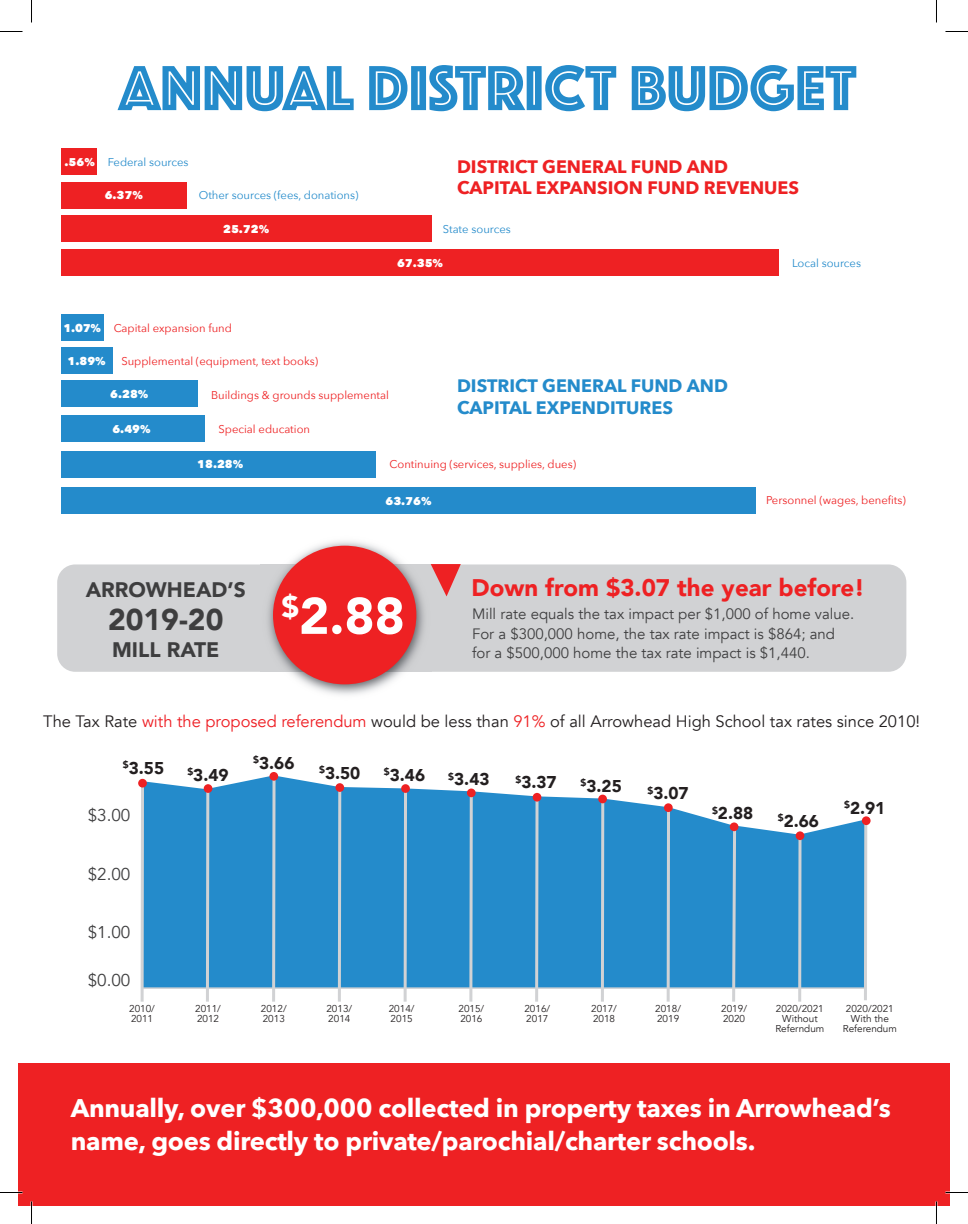
<style>
.page{position:relative;width:968px;height:1224px;background:#fff}
.page>*{position:absolute;margin:0;border:0;box-sizing:border-box;transform-origin:0 0}
.t1{font:66px "Phosphate Inline";color:#248bcb}
.t2{font:900 51px "Avenir";color:#fff}
.t3{font:900 30px "Avenir";color:#3e3e3f}
.t4{font:700 25.5px/33px "Avenir Next";letter-spacing:-.01em;color:#fff}
.t5{font:900 24px "Avenir";color:#ee2123}
.t6{font:900 21px "Avenir";color:#3e3e3f}
.t7{font:700 18px "Avenir Next";color:#ee2123}
.t8{font:700 18px/21.6px "Avenir Next";color:#248bcb}
.t9{font:900 17.1px "Avenir";color:#231f20}
.t10{font:17.1px "Avenir";color:#3e3e3f}
.t11{font:16.5px "Avenir";color:#231f20}
.t12{font:15px/19.5px "Avenir";color:#3e3e3f}
.t13{font:11.25px "Avenir Next";color:#ee2123}
.t14{font:11.25px "Avenir Next";color:#248bcb}
.t15{font:800 11.25px "Avenir Next";color:#fff}
.t16{font:9.9px/9.9px "Avenir";color:#231f20}
.t17{font:900 9.9px "Avenir";color:#231f20}
.s1{font-weight:800;color:#fff}
.s2{color:#ee1d23}
.s3{color:#ee2123}
</style>
<div class="page">
<div style="left:18px;top:1064px;width:932px;height:142px;background:#ee2123"></div>
<div style="left:61px;top:182px;width:125px;height:26px;background:#ee2123"></div>
<div style="left:61px;top:149px;width:36px;height:26px;background:#ee2123"></div>
<div style="left:61px;top:215px;width:370px;height:27px;background:#ee2123"></div>
<div style="left:61px;top:250px;width:718px;height:26px;background:#ee2123"></div>
<div style="left:61px;top:314px;width:42px;height:27px;background:#248bcb"></div>
<div style="left:61px;top:347px;width:51px;height:27px;background:#248bcb"></div>
<div style="left:61px;top:381px;width:136px;height:26px;background:#248bcb"></div>
<div style="left:61px;top:451px;width:315px;height:26px;background:#248bcb"></div>
<div style="left:61px;top:416px;width:143px;height:26px;background:#248bcb"></div>
<div style="left:61px;top:487px;width:694px;height:27px;background:#248bcb"></div>
<svg style="left:142px;top:775px;width:721px;height:212px;background:#3e98d1"></svg>
<hr style="left:141px;top:987px;width:724px;height:2px;background:#d1d2d4">
<hr style="left:141px;top:782px;width:3px;height:220px;background:#d1d2d4">
<hr style="left:206px;top:790px;width:3px;height:212px;background:#d1d2d4">
<hr style="left:272px;top:775px;width:3px;height:227px;background:#d1d2d4">
<hr style="left:338px;top:787px;width:3px;height:215px;background:#d1d2d4">
<svg style="left:403px;top:793px;width:4px;height:209px"></svg>
<svg style="left:469px;top:797px;width:4px;height:205px"></svg>
<hr style="left:535px;top:796px;width:3px;height:206px;background:#d1d2d4">
<hr style="left:601px;top:800px;width:3px;height:202px;background:#d1d2d4">
<svg style="left:666px;top:812px;width:4px;height:190px"></svg>
<svg style="left:730px;top:830px;width:7px;height:172px"></svg>
<hr style="left:798px;top:837px;width:3px;height:165px;background:#d1d2d4">
<svg style="left:863px;top:825px;width:4px;height:175px"></svg>
<div style="left:138px;top:779px;width:9px;height:9px;background:#ee2123;border-radius:50%"></div>
<div style="left:204px;top:784px;width:8px;height:9px;background:#ee2123;border-radius:50%"></div>
<div style="left:335px;top:783px;width:9px;height:9px;background:#ee2123;border-radius:50%"></div>
<div style="left:269px;top:772px;width:9px;height:9px;background:#ee2123;border-radius:50%"></div>
<div style="left:401px;top:784px;width:9px;height:9px;background:#ee2123;border-radius:50%"></div>
<div style="left:467px;top:789px;width:8px;height:8px;background:#ee2123;border-radius:50%"></div>
<div style="left:532px;top:793px;width:9px;height:9px;background:#ee2123;border-radius:50%"></div>
<div style="left:598px;top:795px;width:9px;height:8px;background:#ee2123;border-radius:50%"></div>
<div style="left:664px;top:803px;width:8px;height:9px;background:#ee2123;border-radius:50%"></div>
<div style="left:729px;top:822px;width:9px;height:9px;background:#ee2123;border-radius:50%"></div>
<div style="left:795px;top:831px;width:9px;height:9px;background:#ee2123;border-radius:50%"></div>
<svg style="left:861px;top:816px;width:9px;height:9px"></svg>
<div style="left:57px;top:564px;width:849px;height:108px;background:#d1d2d4;border-radius:18px"></div>
<img style="left:290px;top:541px;width:113px;height:154px">
<img style="left:268px;top:564px;width:163px;height:108px">
<div style="left:273px;top:546px;width:143px;height:138px;background:#ee2123;border-radius:50%"></div>
<svg style="left:431px;top:564px;width:30px;height:32px"></svg>
<hr style="left:935px;top:1202px;width:2px;height:22px;background:#fff">
<svg style="left:0;top:31px;width:22px;height:1px"></svg>
<svg style="left:945px;top:31px;width:23px;height:1px"></svg>
<svg style="left:0;top:1192px;width:22px;height:1px"></svg>
<svg style="left:945px;top:1192px;width:23px;height:1px"></svg>
<svg style="left:31px;top:0;width:1px;height:22px"></svg>
<svg style="left:31px;top:1202px;width:1px;height:22px"></svg>
<svg style="left:936px;top:0;width:1px;height:22px"></svg>
<svg style="left:936px;top:1202px;width:1px;height:22px"></svg>
<h1 class="t1" style="left:119px;top:41px;width:739px">ANNUAL DISTRICT BUDGET</h1>
<p class="t14" style="left:64px;top:153px;width:125px"><span class="s1">.56%</span> Federal sources</p>
<p class="t15" style="left:105px;top:188px;width:40px">6.37%</p>
<p class="t14" style="left:199px;top:186px;width:161px">Other sources (fees, donations)</p>
<h3 class="t7" style="left:457px;top:151px;width:272px">DISTRICT GENERAL FUND AND</h3>
<h3 class="t7" style="left:457px;top:172px;width:343px">CAPITAL EXPANSION FUND REVENUES</h3>
<p class="t15" style="left:223px;top:222px;width:48px">25.72%</p>
<p class="t14" style="left:443px;top:219px;width:69px">State sources</p>
<p class="t15" style="left:397px;top:256px;width:48px">67.35%</p>
<p class="t14" style="left:792px;top:254px;width:70px">Local sources</p>
<p class="t13" style="left:63px;top:318px;width:170px"><span class="s1">1.07%</span> Capital expansion fund</p>
<p class="t15" style="left:68px;top:354px;width:40px">1.89%</p>
<p class="t13" style="left:121px;top:351px;width:198px">Supplemental (equipment, text books)</p>
<p class="t15" style="left:110px;top:387px;width:40px">6.28%</p>
<p class="t13" style="left:211px;top:386px;width:179px">Buildings &amp; grounds supplemental</p>
<p class="t15" style="left:112px;top:422px;width:40px">6.49%</p>
<p class="t13" style="left:218px;top:420px;width:93px">Special education</p>
<h3 class="t8" style="left:457px;top:375px;width:272px">DISTRICT GENERAL FUND AND<br>CAPITAL EXPENDITURES</h3>
<p class="t15" style="left:197px;top:457px;width:48px">18.28%</p>
<p class="t13" style="left:389px;top:454px;width:188px">Continuing (services, supplies, dues)</p>
<p class="t15" style="left:385px;top:494px;width:48px">63.76%</p>
<p class="t13" style="left:766px;top:491px;width:141px">Personnel (wages, benefits)</p>
<h3 class="t6" style="left:86px;top:572px;width:162px">ARROWHEAD’S</h3>
<h3 class="t5" style="left:471px;top:568px;width:395px">Down from $3.07 the year before!</h3>
<h3 class="t3" style="left:108px;top:594px;width:117px">2019-20</h3>
<h3 class="t6" style="left:112px;top:632px;width:109px">MILL RATE</h3>
<h2 class="t2" style="left:281px;top:572px;width:125px"><sup>$</sup>2.88</h2>
<h3 class="t12" style="left:472px;top:605px;width:384px">Mill rate equals the tax impact per $1,000 of home value.<br>For a $300,000 home, the tax rate impact is $864; and for a $500,000 home the tax rate impact is $1,440.</h3>
<h3 class="t11" style="left:43px;top:712px;width:878px">The Tax Rate <span class="s2">with the proposed referendum</span> would be less than <span class="s3">91%</span> of all Arrowhead High School tax rates since 2010!</h3>
<h3 class="t9" style="left:253px;top:748px;width:43px"><sup>$</sup>3.66</h3>
<h3 class="t9" style="left:123px;top:753px;width:43px"><sup>$</sup>3.55</h3>
<p class="t17" style="left:319px;top:761px;width:7px">$</p>
<h3 class="t9" style="left:187px;top:760px;width:43px"><sup>$</sup>3.49</h3>
<h3 class="t9" style="left:325px;top:759px;width:37px">3.50</h3>
<h3 class="t9" style="left:384px;top:760px;width:43px"><sup>$</sup>3.46</h3>
<h3 class="t9" style="left:448px;top:765px;width:43px"><sup>$</sup>3.43</h3>
<h3 class="t9" style="left:515px;top:768px;width:43px"><sup>$</sup>3.37</h3>
<h3 class="t9" style="left:580px;top:771px;width:43px"><sup>$</sup>3.25</h3>
<h3 class="t9" style="left:647px;top:779px;width:43px"><sup>$</sup>3.07</h3>
<p class="t17" style="left:844px;top:796px;width:7px">$</p>
<p class="t17" style="left:712px;top:802px;width:7px">$</p>
<h3 class="t9" style="left:850px;top:793px;width:37px">2.91</h3>
<h3 class="t9" style="left:718px;top:799px;width:37px">2.88</h3>
<h3 class="t10" style="left:88px;top:805px;width:44px">$3.00</h3>
<h3 class="t9" style="left:777px;top:806px;width:43px"><sup>$</sup>2.66</h3>
<h3 class="t10" style="left:88px;top:864px;width:44px">$2.00</h3>
<h3 class="t10" style="left:88px;top:922px;width:44px">$1.00</h3>
<h3 class="t10" style="left:88px;top:970px;width:44px">$0.00</h3>
<p class="t16" style="left:129px;top:1004px;width:27px">2010/<br>2011</p>
<p class="t16" style="left:195px;top:1004px;width:27px">2011/<br>2012</p>
<p class="t16" style="left:261px;top:1004px;width:27px">2012/<br>2013</p>
<p class="t16" style="left:326px;top:1004px;width:27px">2013/<br>2014</p>
<p class="t16" style="left:389px;top:1004px;width:27px">2014/<br>2015</p>
<p class="t16" style="left:458px;top:1004px;width:27px">2015/<br>2016</p>
<p class="t16" style="left:524px;top:1004px;width:27px">2016/<br>2017</p>
<p class="t16" style="left:591px;top:1004px;width:27px">2017/<br>2018</p>
<p class="t16" style="left:655px;top:1004px;width:27px">2018/<br>2019</p>
<p class="t16" style="left:721px;top:1004px;width:27px">2019/<br>2020</p>
<p class="t16" style="left:775px;top:1004px;width:50px;text-align:center">2020/2021<br>Without<br>Referndum</p>
<p class="t16" style="left:842px;top:1004px;width:56px;text-align:center">2020/2021<br>With the<br>Referendum</p>
<h3 class="t4" style="left:71px;top:1092px;width:821px">Annually, over $300,000 collected in property taxes in Arrowhead’s name, goes directly to private/parochial/charter schools.</h3>
</div>
